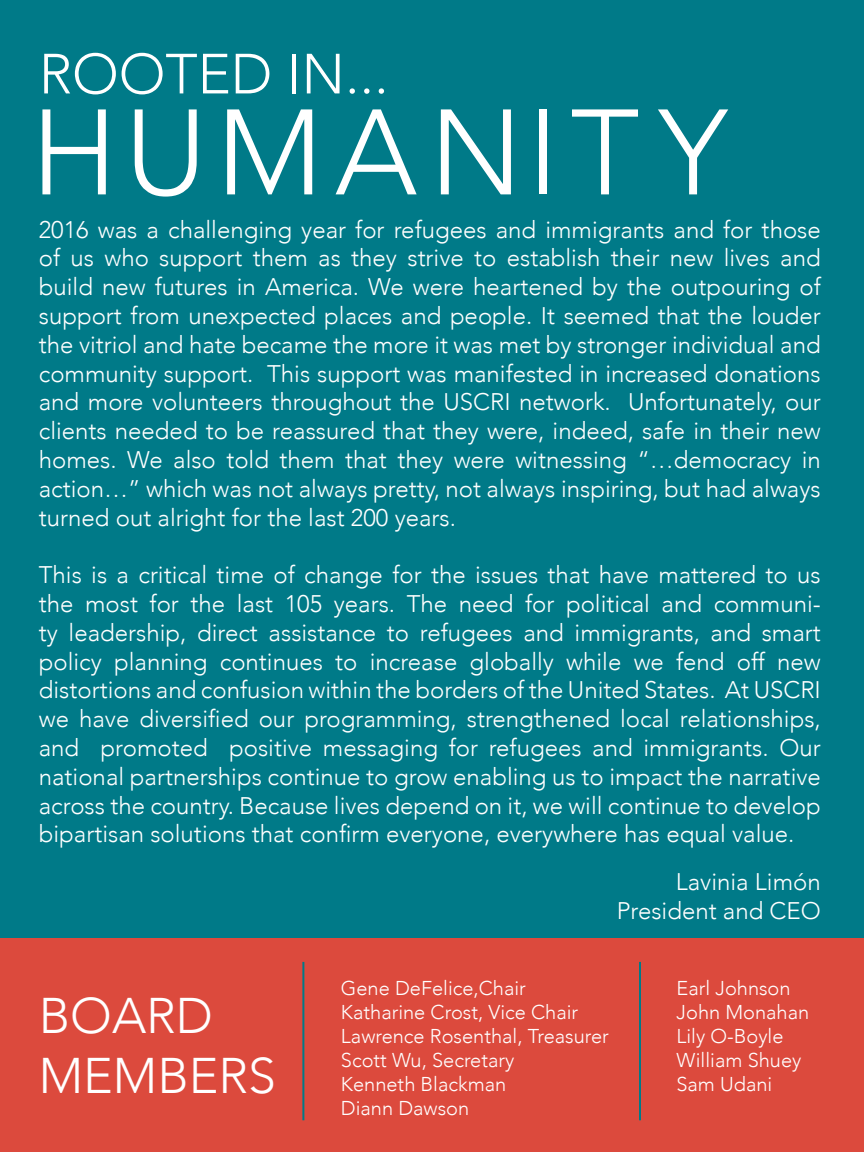
<style>
.page{position:relative;width:864px;height:1152px;background:#fff}
.page>*{position:absolute;margin:0;border:0;box-sizing:border-box;transform-origin:0 0}
.t1{font:300 120px "Avenir";letter-spacing:.1em;color:#fff}
.t2{font:300 56px "Avenir";color:#fff}
.t3{font:300 50px/60px "Avenir";color:#fff}
.t4{font:300 24px/28.8px "Avenir";color:#fff;text-align:justify}
.t5{font:300 20px/24px "Avenir";color:#fff}
</style>
<div class="page">
<div style="left:0;top:0;width:864px;height:939px;background:#007a88"></div>
<div style="left:0;top:939px;width:864px;height:213px;background:#dc4a3d"></div>
<hr style="left:302px;top:962px;width:2px;height:158px;background:#007a88">
<hr style="left:639px;top:962px;width:2px;height:158px;background:#007a88">
<h2 class="t2" style="left:39px;top:41px;width:351px">ROOTED IN...</h2>
<h1 class="t1" style="left:31px;top:82px;width:698px">HUMANITY</h1>
<p class="t4" style="left:39px;top:215px;width:784px">2016 was a challenging year for refugees and immigrants and for those of us who support them as they strive to establish their new lives and build new futures in America. We were heartened by the outpouring of support from unexpected places and people. It seemed that the louder the vitriol and hate became the more it was met by stronger individual and community support. This support was manifested in increased donations and more volunteers throughout the USCRI network. Unfortunately, our clients needed to be reassured that they were, indeed, safe in their new homes. We also told them that they were witnessing “…democracy in action…” which was not always pretty, not always inspiring, but had always turned out alright for the last 200 years.</p>
<p class="t4" style="left:39px;top:560px;width:784px">This is a critical time of change for the issues that have mattered to us the most for the last 105 years. The need for political and communi&shy;ty leadership, direct assistance to refugees and immigrants, and smart policy planning continues to increase globally while we fend off new distortions and confusion within the borders of the United States. At USCRI we have diversified our programming, strengthened local relationships, and promoted positive messaging for refugees and immigrants. Our national partnerships continue to grow enabling us to impact the narrative across the country. Because lives depend on it, we will continue to develop bipartisan solutions that confirm everyone, everywhere has equal value.</p>
<h3 class="t3" style="left:39px;top:986px;width:239px">BOARD<br>MEMBERS</h3>
<p class="t4" style="left:617px;top:868px;width:206px;text-align:right">Lavinia Limón<br>President and CEO</p>
<p class="t5" style="left:341px;top:976px;width:269px">Gene DeFelice,Chair<br>Katharine Crost, Vice Chair<br>Lawrence Rosenthal, Treasurer<br>Scott Wu, Secretary<br>Kenneth Blackman<br>Diann Dawson</p>
<p class="t5" style="left:676px;top:976px;width:134px">Earl Johnson<br>John Monahan<br>Lily O-Boyle<br>William Shuey<br>Sam Udani</p>
</div>
